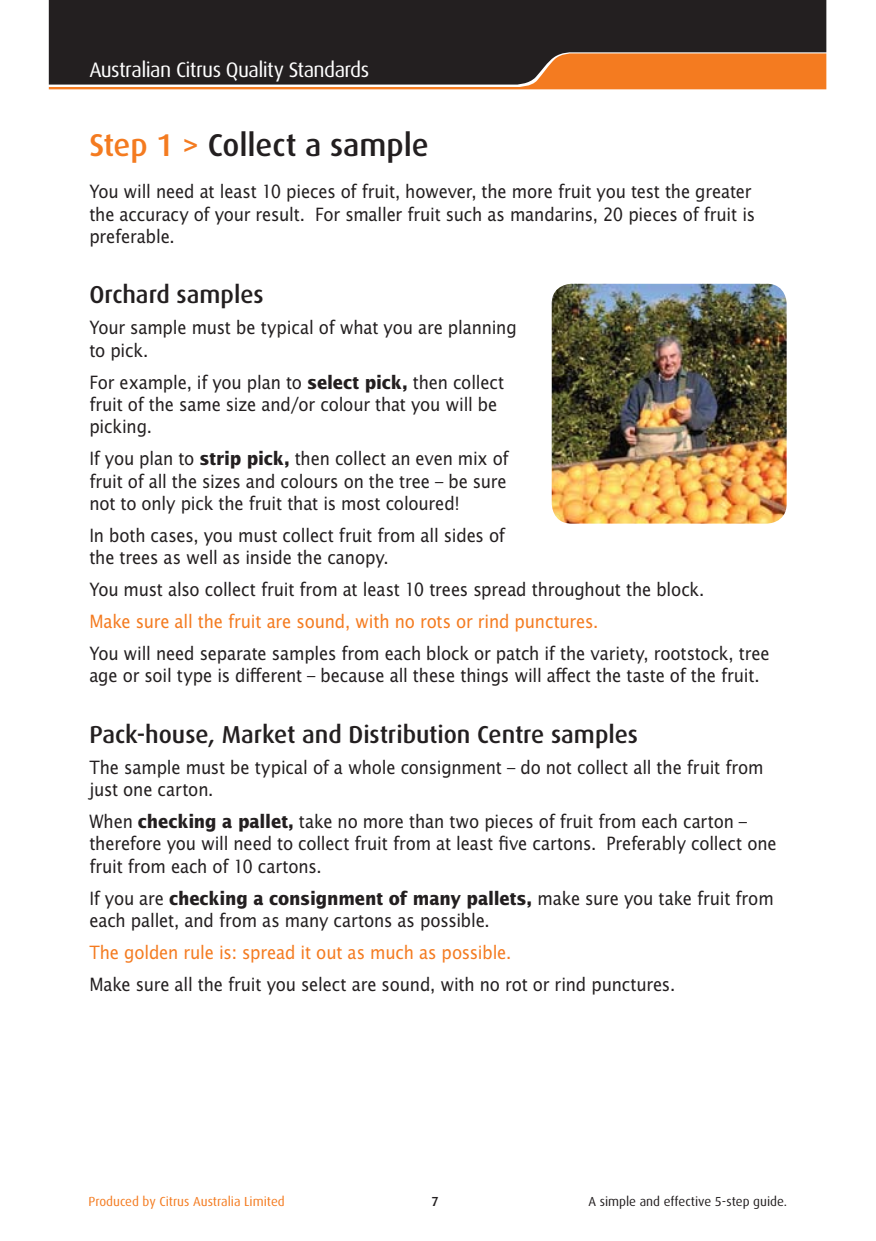
<style>
.page{position:relative;width:876px;height:1241px;background:#fff}
.page>*{position:absolute;margin:0;border:0;box-sizing:border-box;transform-origin:0 0}
.t1{font:500 31.5px "Dax";letter-spacing:-.005em;color:#231f20}
.t2{font:500 24.5px "Dax";letter-spacing:-.005em;color:#231f20}
.t3{font:21px "Dax";letter-spacing:-.03em;color:#fff}
.t4{font:18.38px/22.4px "Lucida Sans";letter-spacing:-.01em;color:#231f20;scale:.9 1}
.t5{font:18.38px "Lucida Sans";letter-spacing:-.01em;color:#f47b20;scale:.9 1}
.t6{font:13.12px "Dax";color:#f47b20}
.t7{font:13.12px "Dax";color:#231f20}
.t8{font:500 13.12px "Dax";color:#231f20}
.s1{color:#f47b20}
.s2{font-weight:700}
</style>
<div class="page">
<div style="left:49px;top:0;width:777px;height:53px;background:#231f20"></div>
<svg style="left:49px;top:53px;width:777px;height:36px;background:#7f4e2b"></svg>
<img style="left:551px;top:284px;width:235px;height:239px">
<p class="t3" style="left:89px;top:59px;width:281px">Australian Citrus Quality Standards</p>
<h1 class="t1" style="left:89px;top:127px;width:341px"><span class="s1">Step 1 &gt;</span> Collect a sample</h1>
<p class="t4" style="left:89px;top:180px;width:741px">You will need at least 10 pieces of fruit, however, the more fruit you test the greater the accuracy of your result. For smaller fruit such as mandarins, 20 pieces of fruit is preferable.</p>
<h2 class="t2" style="left:89px;top:281px;width:176px">Orchard samples</h2>
<p class="t4" style="left:89px;top:317px;width:476px">Your sample must be typical of what you are planning to pick.</p>
<p class="t4" style="left:89px;top:371px;width:462px">For example, if you plan to <span class="s2">select pick,</span> then collect fruit of the same size and/or colour that you will be picking.</p>
<p class="t4" style="left:89px;top:447px;width:467px;text-align:justify">If you plan to <span class="s2">strip pick,</span> then collect an even mix of fruit of all the sizes and colours on the tree – be sure not to only pick the fruit that is most coloured!</p>
<p class="t4" style="left:89px;top:524px;width:463px">In both cases, you must collect fruit from all sides of the trees as well as inside the canopy.</p>
<p class="t4" style="left:89px;top:578px;width:685px">You must also collect fruit from at least 10 trees spread throughout the block.</p>
<p class="t5" style="left:89px;top:610px;width:567px">Make sure all the fruit are sound, with no rots or rind punctures.</p>
<p class="t4" style="left:89px;top:642px;width:757px">You will need separate samples from each block or patch if the variety, rootstock, tree age or soil type is different – because all these things will affect the taste of the fruit.</p>
<h2 class="t2" style="left:89px;top:720px;width:550px">Pack-house, Market and Distribution Centre samples</h2>
<p class="t4" style="left:89px;top:756px;width:750px">The sample must be typical of a whole consignment – do not collect all the fruit from just one carton.</p>
<p class="t4" style="left:89px;top:810px;width:765px">When <span class="s2">checking a pallet,</span> take no more than two pieces of fruit from each carton – therefore you will need to collect fruit from at least five cartons. Preferably collect one fruit from each of 10 cartons.</p>
<p class="t4" style="left:89px;top:887px;width:762px">If you are <span class="s2">checking a consignment of many pallets,</span> make sure you take fruit from each pallet, and from as many cartons as possible.</p>
<p class="t5" style="left:89px;top:941px;width:470px">The golden rule is: spread it out as much as possible.</p>
<p class="t4" style="left:89px;top:973px;width:652px">Make sure all the fruit you select are sound, with no rot or rind punctures.</p>
<p class="t6" style="left:88px;top:1194px;width:198px">Produced by Citrus Australia Limited</p>
<p class="t8" style="left:431px;top:1194px;width:9px">7</p>
<p class="t7" style="left:588px;top:1194px;width:200px">A simple and effective 5-step guide.</p>
</div>
